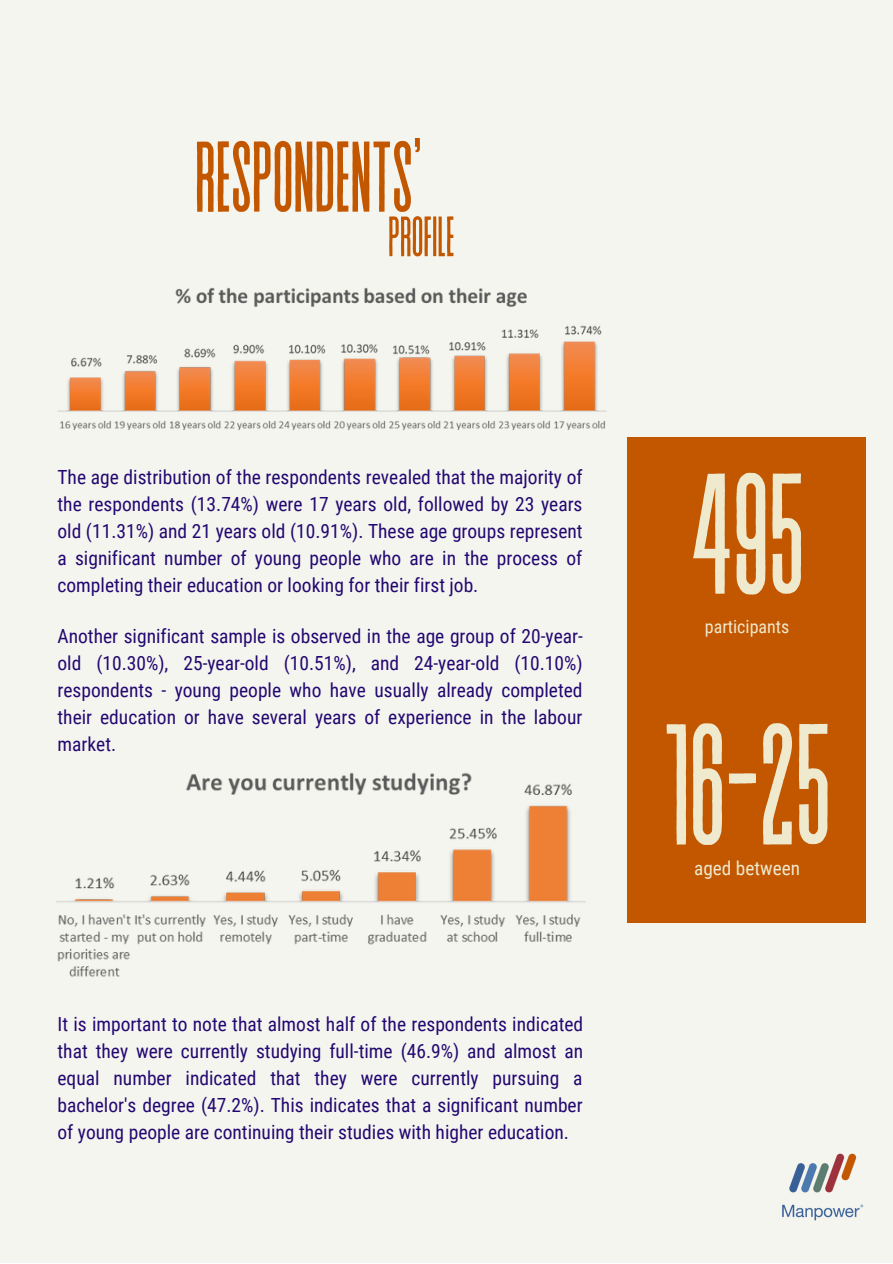
<style>
.page{position:relative;width:893px;height:1264px;background:#fff}
.page>*{position:absolute;margin:0;border:0;box-sizing:border-box;transform-origin:0 0}
.t1{font:171.6px "Revive 80 Tall";letter-spacing:-.03em;color:#efe9ce}
.t2{font:100.05px "Revive 80 Tall";letter-spacing:-.03em;color:#c25700}
.t3{font:56.7px "Revive 80 Tall";letter-spacing:-.03em;color:#c25700}
.t4{font:19.5px/27px "Roboto Condensed";color:#230871;text-align:justify}
.t5{font:19.35px "Roboto Condensed";color:#efe9ce}
.t6{font:18px "Roboto Condensed";color:#efe9ce}
</style>
<div class="page">
<div style="left:0;top:0;width:892px;height:1262px;background:#f5f5ef"></div>
<img style="left:782px;top:1153px;width:82px;height:68px">
<div style="left:627px;top:437px;width:239px;height:242px;background:#c25700"></div>
<div style="left:627px;top:680px;width:239px;height:242px;background:#c25700"></div>
<img style="left:56px;top:772px;width:530px;height:205px">
<img style="left:57px;top:287px;width:550px;height:143px">
<p class="t2" style="left:193px;top:126px;width:231px">RESPONDENTS'</p>
<p class="t3" style="left:387px;top:207px;width:70px">PROFILE</p>
<p class="t4" style="left:57px;top:463px;width:526px">The age distribution of the respondents revealed that the majority of the respondents (13.74%) were 17 years old, followed by 23 years old (11.31%) and 21 years old (10.91%). These age groups represent a significant number of young people who are in the process of completing their education or looking for their first job.</p>
<p class="t4" style="left:57px;top:623px;width:527px">Another significant sample is observed in the age group of 20-year&shy;old (10.30%), 25-year-old (10.51%), and 24-year-old (10.10%) respondents - young people who have usually already completed their education or have several years of experience in the labour market.</p>
<p class="t4" style="left:57px;top:1011px;width:527px">It is important to note that almost half of the respondents indicated that they were currently studying full-time (46.9%) and almost an equal number indicated that they were currently pursuing a bachelor's degree (47.2%). This indicates that a significant number of young people are continuing their studies with higher education.</p>
<p class="t1" style="left:687px;top:447px;width:121px">495</p>
<p class="t6" style="left:704px;top:616px;width:86px">participants</p>
<p class="t1" style="left:660px;top:697px;width:174px">16-25</p>
<p class="t5" style="left:694px;top:856px;width:107px">aged between</p>
</div>
